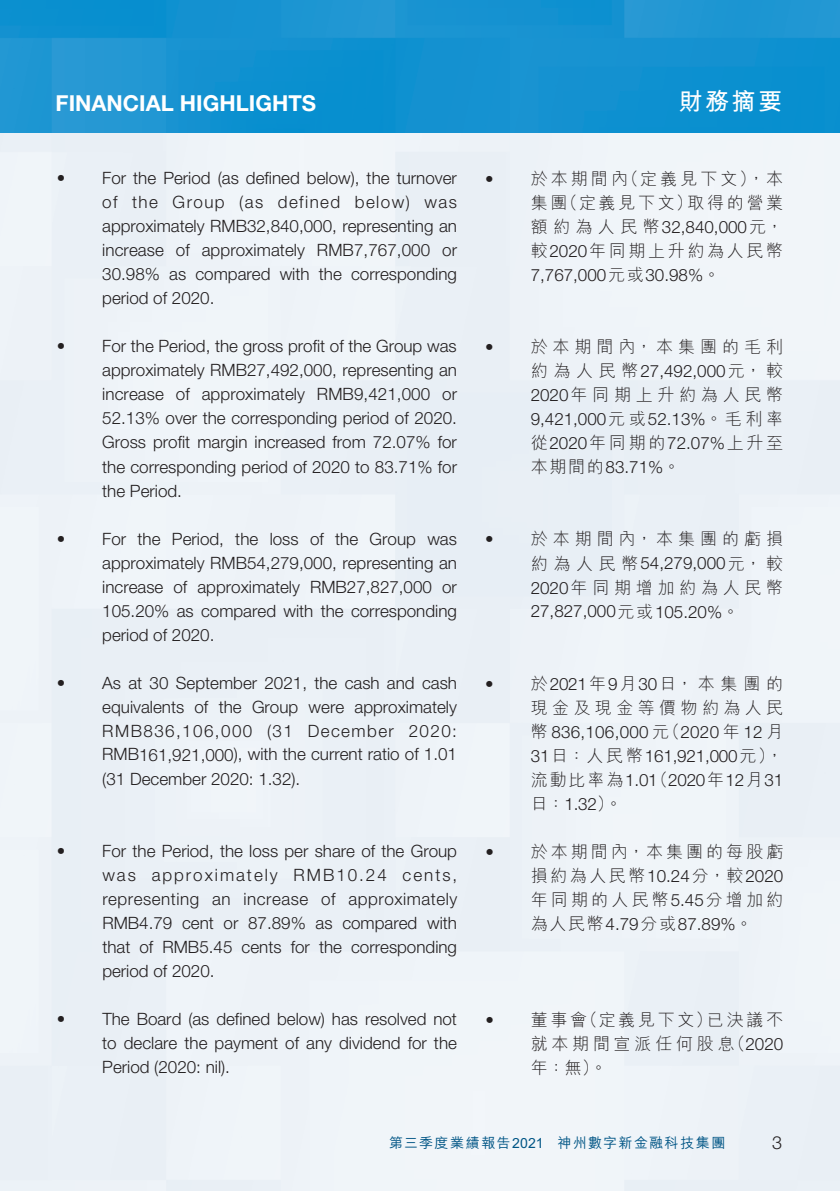
<style>
.page{position:relative;width:840px;height:1191px;background:#fff}
.page>*{position:absolute;margin:0;border:0;box-sizing:border-box;transform-origin:0 0}
.t1{font:700 24px "M Hei HK";color:#fff}
.t2{font:700 22px "Helvetica Neue LT Std";color:#fff}
.t3{font:300 18px "Helvetica Neue LT Std";color:#231f20}
.t4{font:300 17px/24px "Helvetica Neue LT Std";color:#231f20;text-align:justify}
.t5{font:300 17px/24px "M Hei HK";letter-spacing:.205em;color:#231f20;text-align:justify}
.t6{font:300 17px/24px "M Hei HK";letter-spacing:.155em;color:#231f20;text-align:right}
.t7{font:300 17px/24px "M Hei HK";letter-spacing:.26em;color:#231f20;text-align:right}
.t8{font:300 17px "M Hei HK";letter-spacing:.275em;color:#231f20}
.t9{font:300 17px "M Hei HK";letter-spacing:.29em;color:#231f20}
.t10{font:500 14px "M Hei HK";letter-spacing:.09em;color:#005585}
.s1{font-family:"Helvetica Neue LT Std"}
.s2{font-family:"M Hei HK"}
</style>
<div class="page">
<div style="left:0;top:132px;width:839px;height:1059px;background:#edf2f7"></div>
<svg style="left:0;top:0;width:839px;height:132px;background:#1492d0"></svg>
<p class="t2" style="left:56px;top:90px;width:262px">FINANCIAL HIGHLIGHTS</p>
<h1 class="t1" style="left:678px;top:84px;width:105px">財務摘要</h1>
<p class="t4" style="left:102px;top:166px;width:356px;text-indent:-45px">• For the Period (as defined below), the turnover of the Group (as defined below) was approximately RMB32,840,000, representing an increase of approximately RMB7,767,000 or 30.98% as compared with the corresponding period of 2020.</p>
<p class="t4" style="left:102px;top:334px;width:356px;text-indent:-45px">• For the Period, the gross profit of the Group was approximately RMB27,492,000, representing an increase of approximately RMB9,421,000 or 52.13% over the corresponding period of 2020.<br>Gross profit margin increased from 72.07% for the corresponding period of 2020 to 83.71% for the Period.</p>
<p class="t4" style="left:102px;top:526px;width:356px;text-indent:-45px">• For the Period, the loss of the Group was approximately RMB54,279,000, representing an increase of approximately RMB27,827,000 or 105.20% as compared with the corresponding period of 2020.</p>
<p class="t4" style="left:102px;top:670px;width:356px;text-indent:-45px">• As at 30 September 2021, the cash and cash equivalents of the Group were approximately RMB836,106,000 (31 December 2020:<br>RMB161,921,000), with the current ratio of 1.01 (31 December 2020: 1.32).</p>
<p class="t4" style="left:102px;top:838px;width:356px;text-indent:-45px">• For the Period, the loss per share of the Group was approximately RMB10.24 cents, representing an increase of approximately RMB4.79 cent or 87.89% as compared with that of RMB5.45 cents for the corresponding period of 2020.</p>
<p class="t4" style="left:102px;top:1006px;width:356px;text-indent:-45px">• The Board (as defined below) has resolved not to declare the payment of any dividend for the Period (2020: nil).</p>
<p class="t6" style="left:485px;top:167px;width:299px"><span class="s1">•</span> 於本期間內（定義見下文），本集團（定義見下文）取得的營業</p>
<p class="t4" style="left:530px;top:215px;width:254px"><span class="s2">額約為人民幣</span>32,840,000<span class="s2">元，</span></p>
<p class="t6" style="left:530px;top:239px;width:254px">較<span class="s1">2020</span>年同期上升約為人民幣</p>
<p class="t4" style="left:530px;top:263px;width:191px">7,767,000<span class="s2">元或</span>30.98%<span class="s2">。</span></p>
<p class="t9" style="left:485px;top:338px;width:299px"><span class="s1">•</span> 於本期間內，本集團的毛利</p>
<p class="t4" style="left:530px;top:359px;width:254px"><span class="s2">約為人民幣</span>27,492,000<span class="s2">元，較</span></p>
<p class="t8" style="left:530px;top:386px;width:254px"><span class="s1">2020</span>年同期上升約為人民幣</p>
<p class="t4" style="left:530px;top:407px;width:254px">9,421,000<span class="s2">元或</span>52.13%<span class="s2">。毛利率從</span>2020<span class="s2">年同期的</span>72.07%<span class="s2">上升至本期間的</span>83.71%<span class="s2">。</span></p>
<p class="t9" style="left:485px;top:530px;width:299px"><span class="s1">•</span> 於本期間內，本集團的虧損</p>
<p class="t4" style="left:530px;top:550px;width:254px"><span class="s2">約為人民幣</span>54,279,000<span class="s2">元，較</span></p>
<p class="t8" style="left:530px;top:578px;width:254px"><span class="s1">2020</span>年同期增加約為人民幣</p>
<p class="t4" style="left:530px;top:598px;width:210px">27,827,000<span class="s2">元或</span>105.20%<span class="s2">。</span></p>
<p class="t7" style="left:485px;top:671px;width:299px"><span class="s1">•</span> 於<span class="s1">2021</span>年<span class="s1">9</span>月<span class="s1">30</span>日，本集團的現金及現金等價物約為人民</p>
<p class="t4" style="left:530px;top:719px;width:254px"><span class="s2">幣</span> 836,106,000 <span class="s2">元（</span>2020 <span class="s2">年</span> 12 <span class="s2">月</span>31<span class="s2">日：人民幣</span>161,921,000<span class="s2">元），流動比率為</span>1.01<span class="s2">（</span>2020<span class="s2">年</span>12<span class="s2">月</span>31</p>
<p class="t5" style="left:530px;top:791px;width:93px">日：<span class="s1">1.32</span>）。</p>
<p class="t5" style="left:530px;top:839px;width:254px;text-indent:-45px"><span class="s1">•</span> 於本期間內，本集團的每股虧損約為人民幣<span class="s1">10.24</span>分，較<span class="s1">2020</span>年同期的人民幣<span class="s1">5.45</span>分增加約</p>
<p class="t4" style="left:530px;top:911px;width:223px"><span class="s2">為人民幣</span>4.79<span class="s2">分或</span>87.89%<span class="s2">。</span></p>
<p class="t5" style="left:530px;top:1007px;width:254px;text-indent:-45px"><span class="s1">•</span> 董事會（定義見下文）已決議不就本期間宣派任何股息（<span class="s1">2020</span>年：無）。</p>
<p class="t10" style="left:389px;top:1132px;width:337px">第三季度業績報告2021 神州數字新金融科技集團</p>
<p class="t3" style="left:771px;top:1131px;width:12px">3</p>
</div>
